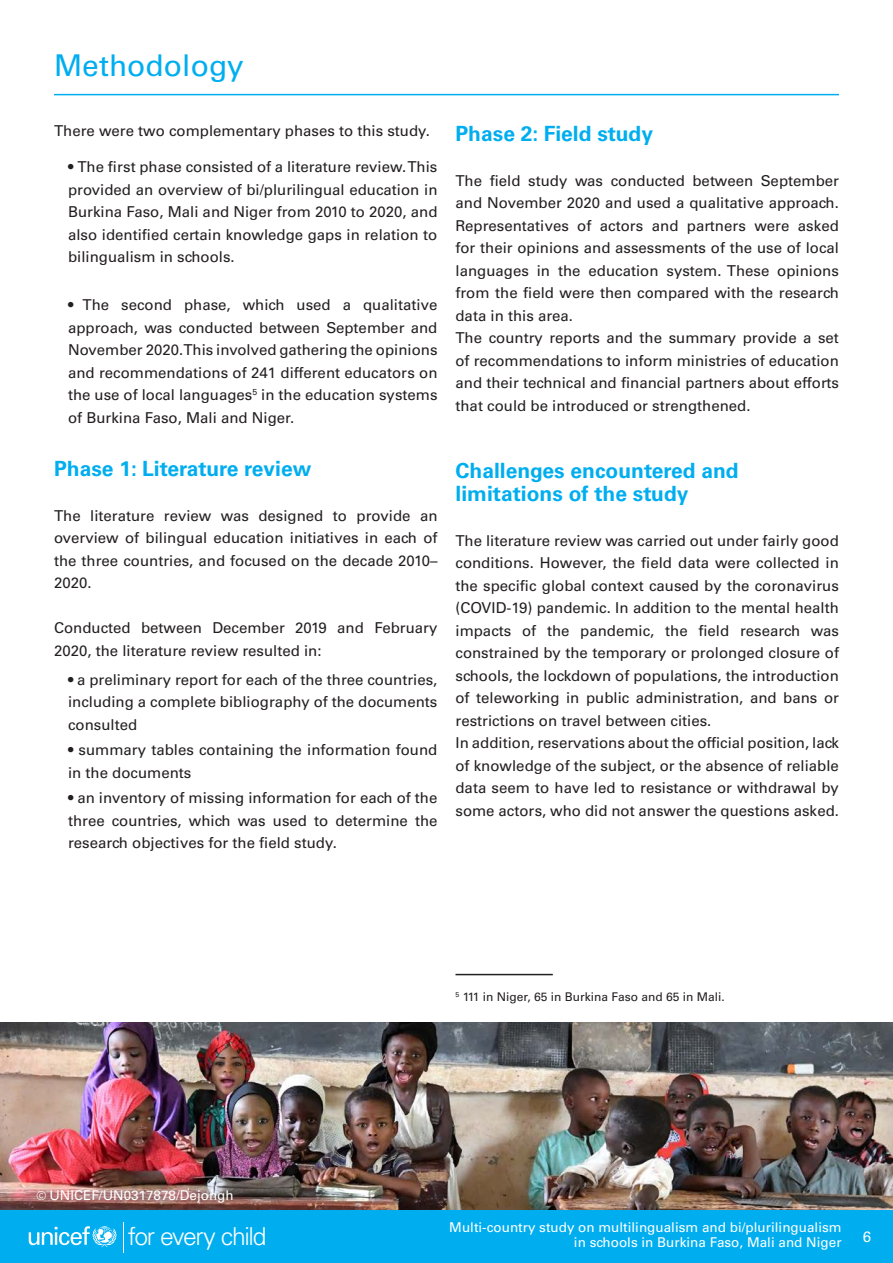
<style>
.page{position:relative;width:893px;height:1263px;background:#fff}
.page>*{position:absolute;margin:0;border:0;box-sizing:border-box;transform-origin:0 0}
._1{font:30px "Univers LT Std";color:#00aeef}
.t1{font:300 24.75px "Univers LT Std";letter-spacing:-.055em;color:#fff}
._1_1{font:700 21px/22.5px "Univers LT Std";color:#00aeef}
.t2{font:15px/22.5px "Univers LT Std";color:#231f20;text-align:justify}
.t3{font:15px "Univers LT Std";color:#fff}
.crédits{font:13.5px "Univers LT Std";color:#fff}
.note{font:12px "Univers LT Std";color:#231f20}
.s1{color:#fff}
.s2{font-size:12px}
</style>
<div class="page">
<div style="left:0;top:1209px;width:893px;height:54px;background:#00aeef"></div>
<svg style="left:29px;top:1226px;width:88px;height:21px"></svg>
<hr style="left:123px;top:1222px;width:1px;height:30px;background:#fff">
<hr style="left:54px;top:94px;width:785px;height:1px;background:#00aeef">
<hr style="left:455px;top:974px;width:98px;height:1px;background:#231f20">
<img style="left:0;top:1023px;width:893px;height:186px">
<p class="_1" style="left:54px;top:47px;width:191px">Methodology</p>
<p class="t2" style="left:54px;top:120px;width:377px">There were two complementary phases to this study.</p>
<p class="t2" style="left:68px;top:156px;width:371px">•<span class="s1">.</span>The first phase consisted of a literature review. This provided an overview of bi/plurilingual education in Burkina Faso, Mali and Niger from 2010 to 2020, and also identified certain knowledge gaps in relation to bilingualism in schools.</p>
<p class="t2" style="left:68px;top:294px;width:371px">• The second phase, which used a qualitative approach, was conducted between September and November 2020. This involved gathering the opinions and recommendations of 241 different educators on the use of local languages<sup>5</sup> in the education systems of Burkina Faso, Mali and Niger.</p>
<p class="_1_1" style="left:54px;top:457px;width:259px">Phase 1: Literature review</p>
<p class="t2" style="left:54px;top:504px;width:385px">The literature review was designed to provide an overview of bilingual education initiatives in each of the three countries, and focused on the decade 2010– 2020.</p>
<p class="t2" style="left:54px;top:617px;width:385px">Conducted between December 2019 and February<br>2020, the literature review resulted in:</p>
<p class="t2" style="left:68px;top:668px;width:371px">• a preliminary report for each of the three countries, including a complete bibliography of the documents consulted</p>
<p class="t2" style="left:68px;top:739px;width:371px">• summary tables containing the information found in the documents</p>
<p class="t2" style="left:68px;top:787px;width:371px">• an inventory of missing information for each of the three countries, which was used to determine the research objectives for the field study.</p>
<p class="_1_1" style="left:455px;top:122px;width:199px">Phase 2: Field study</p>
<p class="t2" style="left:455px;top:169px;width:385px">The field study was conducted between September and November 2020 and used a qualitative approach.<br>Representatives of actors and partners were asked for their opinions and assessments of the use of local languages in the education system. These opinions from the field were then compared with the research data in this area.</p>
<p class="t2" style="left:455px;top:327px;width:385px">The country reports and the summary provide a set of recommendations to inform ministries of education and their technical and financial partners about efforts that could be introduced or strengthened.</p>
<p class="_1_1" style="left:455px;top:460px;width:285px">Challenges encountered and limitations of the study</p>
<p class="t2" style="left:455px;top:529px;width:385px">The literature review was carried out under fairly good conditions. However, the field data were collected in the specific global context caused by the coronavirus (COVID-19) pandemic. In addition to the mental health impacts of the pandemic, the field research was constrained by the temporary or prolonged closure of schools, the lockdown of populations, the introduction of teleworking in public administration, and bans or restrictions on travel between cities.</p>
<p class="t2" style="left:455px;top:732px;width:385px">In addition, reservations about the official position, lack of knowledge of the subject, or the absence of reliable data seem to have led to resistance or withdrawal by some actors, who did not answer the questions asked.</p>
<p class="note" style="left:455px;top:990px;width:271px"><sup>5</sup> 111 in Niger, 65 in Burkina Faso and 65 in Mali.</p>
<p class="crédits" style="left:36px;top:1187px;width:199px"><span class="s2">©</span> UNICEF/UN0317878/Dejongh</p>
<p class="crédits" style="left:449px;top:1219px;width:394px">Multi-country study on multilingualism and bi/plurilingualism</p>
<h2 class="t1" style="left:128px;top:1221px;width:140px">for every child</h2>
<p class="crédits" style="left:574px;top:1234px;width:269px">in schools in Burkina Faso, Mali and Niger</p>
<p class="t3" style="left:863px;top:1227px;width:10px">6</p>
</div>
